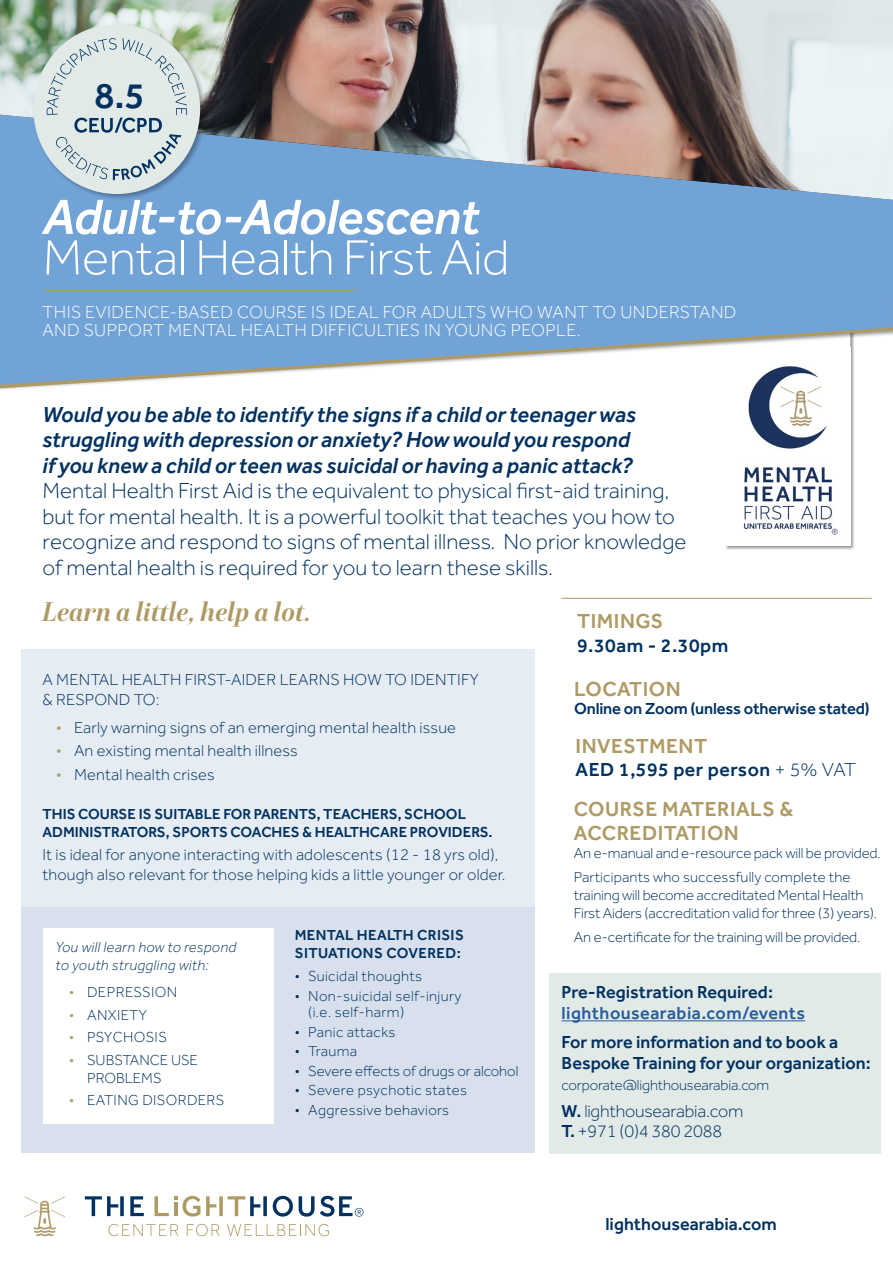
<style>
.page{position:relative;width:893px;height:1263px;background:#fff}
.page>*{position:absolute;margin:0;border:0;box-sizing:border-box;transform-origin:0 0}
.t1{font:300 51px "Effra";letter-spacing:-.01em;color:#fff}
.t2{font:italic 500 51px "Effra";letter-spacing:-.01em;color:#fff}
.t3{font:500 37.35px "Effra";color:#003160}
.t4{font:italic 700 27px "Exquise FY";color:#ae9a64}
.t5{font:300 22.5px/25.5px "Effra";color:#003160}
.t6{font:italic 500 22.5px/25.5px "Effra";color:#003160}
.t7{font:500 21px/24px "Effra";letter-spacing:.025em;color:#ae9a64}
.t8{font:500 19.5px "Effra";letter-spacing:.025em;color:#003160}
.t9{font:500 18px/21px "Effra";color:#003160}
.t10{font:300 18px/18px "Effra";letter-spacing:.02em;color:#fff}
.t11{font:300 18px/20.5px "Effra";letter-spacing:-.01em;color:#003160}
.t12{font:500 18px "Effra";letter-spacing:.025em;color:#275b9b}
.t13{font:300 16.5px/19.5px "Effra";letter-spacing:.01em;color:#003160}
.t14{font:500 16.5px "Effra";letter-spacing:-.01em;color:#003160}
.t15{font:300 15px/18px "Effra";color:#003160}
.t16{font:300 15px/16.5px "Effra";letter-spacing:.025em;color:#003160}
.t17{font:500 15px/18px "Effra";color:#003160}
.t18{font:italic 300 15px/18px "Effra";letter-spacing:.025em;color:#003160}
.t19{font:500 15px/18px "Effra";letter-spacing:.025em;color:#003160}
.s1{color:#ae9a64}
.s2{font-weight:300}
.s3{font-weight:500}
</style>
<div class="page">
<div style="left:725px;top:311px;width:130px;height:239px;background:#000;opacity:.4"></div>
<img style="left:725px;top:393px;width:125px;height:152px">
<div style="left:21px;top:649px;width:514px;height:492px;background:#e6ecf3"></div>
<div style="left:21px;top:907px;width:514px;height:246px;background:#d7e0ec"></div>
<div style="left:43px;top:928px;width:230px;height:195px;background:#fff"></div>
<div style="left:0;top:200px;width:893px;height:124px;background:#71a3d7"></div>
<img style="left:0;top:0;width:893px;height:200px">
<svg style="left:0;top:324px;width:893px;height:69px"></svg>
<hr style="left:43px;top:290px;width:315px;height:1px;background:#ae9a64">
<hr style="left:561px;top:598px;width:311px;height:1px;background:#ae9a64">
<div style="left:32px;top:23px;width:175px;height:178px;background:#000;opacity:.3"></div>
<div style="left:33px;top:24px;width:167px;height:170px;background:#e2eae8;border-radius:50%"></div>
<svg style="left:47px;top:38px;width:140px;height:142px"></svg>
<div style="left:549px;top:973px;width:332px;height:180px;background:#e2eae8"></div>
<hr style="left:562px;top:1020px;width:243px;height:1px;background:#275b9b">
<svg style="left:85px;top:1196px;width:39px;height:20px"></svg>
<svg style="left:130px;top:1196px;width:14px;height:20px"></svg>
<svg style="left:154px;top:1196px;width:23px;height:20px"></svg>
<hr style="left:174px;top:1202px;width:3px;height:14px;background:#ae9a64">
<svg style="left:183px;top:1196px;width:17px;height:20px"></svg>
<svg style="left:206px;top:1196px;width:61px;height:20px"></svg>
<svg style="left:273px;top:1195px;width:20px;height:21px"></svg>
<svg style="left:25px;top:1196px;width:40px;height:40px"></svg>
<svg style="left:109px;top:1224px;width:69px;height:12px"></svg>
<svg style="left:187px;top:1224px;width:33px;height:12px"></svg>
<svg style="left:227px;top:1224px;width:102px;height:12px"></svg>
<svg style="left:299px;top:1196px;width:64px;height:20px"></svg>
<h2 class="t3" style="left:95px;top:73px;width:52px">8.5</h2>
<h1 class="t2" style="left:43px;top:186px;width:439px">Adult-to-Adolescent</h1>
<h1 class="t1" style="left:43px;top:229px;width:468px">Mental Health First Aid</h1>
<p class="t10" style="left:43px;top:303px;width:695px">THIS EVIDENCE-BASED COURSE IS IDEAL FOR ADULTS WHO WANT TO UNDERSTAND<br>AND SUPPORT MENTAL HEALTH DIFFICULTIES IN YOUNG PEOPLE.</p>
<h3 class="t6" style="left:43px;top:401px;width:595px">Would you be able to identify the signs if a child or teenager was struggling with depression or anxiety? How would you respond if you knew a child or teen was suicidal or having a panic attack?</h3>
<p class="t5" style="left:43px;top:478px;width:645px">Mental Health First Aid is the equivalent to physical first-aid training, but for mental health. It is a powerful toolkit that teaches you how to recognize and respond to signs of mental illness. No prior knowledge of mental health is required for you to learn these skills.</p>
<h3 class="t4" style="left:43px;top:595px;width:271px">Learn a little, help a lot.</h3>
<p class="t13" style="left:43px;top:670px;width:438px">A MENTAL HEALTH FIRST-AIDER LEARNS HOW TO IDENTIFY &amp; RESPOND TO:</p>
<p class="t13" style="left:56px;top:717px;width:401px"><span class="s1">•</span> Early warning signs of an emerging mental health issue</p>
<p class="t13" style="left:56px;top:741px;width:243px"><span class="s1">•</span> An existing mental health illness</p>
<p class="t13" style="left:56px;top:765px;width:160px"><span class="s1">•</span> Mental health crises</p>
<p class="t17" style="left:43px;top:804px;width:452px">THIS COURSE IS SUITABLE FOR PARENTS, TEACHERS, SCHOOL<br>ADMINISTRATORS, SPORTS COACHES &amp; HEALTHCARE PROVIDERS.</p>
<p class="t13" style="left:43px;top:845px;width:464px">It is ideal for anyone interacting with adolescents (12 - 18 yrs old), though also relevant for those helping kids a little younger or older.</p>
<p class="t18" style="left:56px;top:938px;width:182px">You will learn how to respond to youth struggling with:</p>
<p class="t16" style="left:69px;top:984px;width:110px"><span class="s1">•</span> DEPRESSION</p>
<p class="t16" style="left:69px;top:1006px;width:79px"><span class="s1">•</span> ANXIETY</p>
<p class="t16" style="left:69px;top:1029px;width:99px"><span class="s1">•</span> PSYCHOSIS</p>
<p class="t15" style="left:87px;top:1050px;width:112px;text-indent:-18px"><span class="s1">•</span> SUBSTANCE USE<br>PROBLEMS</p>
<p class="t16" style="left:69px;top:1092px;width:156px"><span class="s1">•</span> EATING DISORDERS</p>
<p class="t19" style="left:295px;top:925px;width:171px">MENTAL HEALTH CRISIS<br>SITUATIONS COVERED:</p>
<p class="t16" style="left:295px;top:968px;width:129px">• Suicidal thoughts</p>
<p class="t16" style="left:308px;top:987px;width:155px;text-indent:-14px">• Non-suicidal self-injury (i.e. self-harm)</p>
<p class="t16" style="left:295px;top:1023px;width:102px">• Panic attacks</p>
<p class="t15" style="left:295px;top:1042px;width:64px">• Trauma</p>
<p class="t15" style="left:295px;top:1062px;width:225px">• Severe effects of drugs or alcohol</p>
<p class="t16" style="left:295px;top:1082px;width:174px">• Severe psychotic states</p>
<p class="t16" style="left:295px;top:1101px;width:156px">• Aggressive behaviors</p>
<h3 class="t7" style="left:577px;top:609px;width:88px">TIMINGS</h3>
<h3 class="t8" style="left:577px;top:634px;width:153px">9.30am - 2.30pm</h3>
<h3 class="t7" style="left:574px;top:677px;width:108px">LOCATION</h3>
<p class="t14" style="left:574px;top:699px;width:297px">Online on Zoom (unless otherwise stated)</p>
<h3 class="t7" style="left:576px;top:734px;width:133px">INVESTMENT</h3>
<h3 class="t8" style="left:576px;top:758px;width:282px">AED 1,595 per person <span class="s2">+ 5% VAT</span></h3>
<h3 class="t7" style="left:574px;top:797px;width:221px">COURSE MATERIALS &amp;<br>ACCREDITATION</h3>
<p class="t15" style="left:574px;top:841px;width:308px;line-height:24px">An e-manual and e-resource pack will be provided.<br>Participants who successfully complete the</p>
<p class="t15" style="left:574px;top:886px;width:305px">training will become accreditated Mental Health<br>First Aiders (accreditation valid for three (3) years).</p>
<p class="t15" style="left:574px;top:928px;width:288px">An e-certificate for the training will be provided.</p>
<p class="t9" style="left:562px;top:981px;width:213px">Pre-Registration Required:</p>
<p class="t12" style="left:562px;top:1002px;width:245px">lighthousearabia.com/events</p>
<p class="t9" style="left:562px;top:1031px;width:311px">For more information and to book a<br>Bespoke Training for your organization:</p>
<p class="t15" style="left:562px;top:1076px;width:209px">corporate@lighthousearabia.com</p>
<p class="t11" style="left:562px;top:1100px;width:183px"><span class="s3">W.</span> lighthousearabia.com<br><span class="s3">T.</span> +971 (0)4 380 2088</p>
<p class="t9" style="left:605px;top:1213px;width:173px">lighthousearabia.com</p>
</div>
